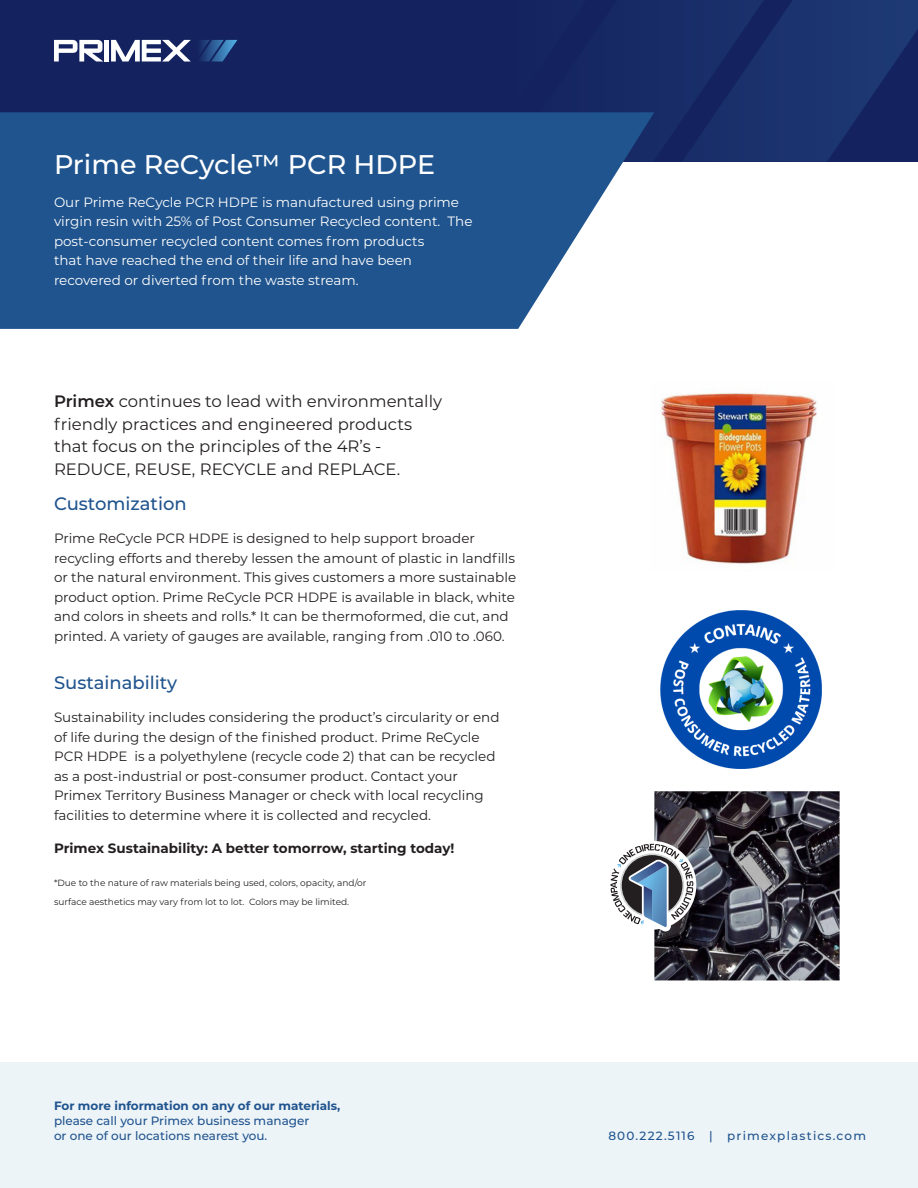
<style>
.page{position:relative;width:918px;height:1188px;background:#fff}
.page>*{position:absolute;margin:0;border:0;box-sizing:border-box;transform-origin:0 0}
.H1_Title_____white{font:500 27px "Montserrat";color:#fff}
.H2_Subheading_____bl{font:500 18px "Montserrat";color:#20548e}
.Blurb__Big_____black{font:500 18px "Montserrat";color:#20548e}
.Blurb__Big_____black-2{font:16.5px/22.5px "Montserrat";color:#231f20}
.Blurb__Small_____bla{font:13.5px/19.5px "Montserrat";color:#231f20}
.Blurb__Small_____whi{font:13.5px/19.5px "Montserrat";color:#fff}
.Blurb__Small_____bla-2{font:700 13.5px "Montserrat";color:#231f20}
.t1{font:500 12px/15px "Montserrat";color:#20548e}
.t2{font:700 12px "Montserrat";color:#20548e}
.t3{font:500 12px "Montserrat";letter-spacing:.1em;color:#20548e}
.Blurb__Small_____bla-3{font:9px/19.5px "Montserrat";color:#231f20}
.s1{font-weight:600}
</style>
<div class="page">
<img style="left:0;top:0;width:918px;height:162px">
<div style="left:0;top:1063px;width:918px;height:125px;background:#edf4f8"></div>
<svg style="left:54px;top:40px;width:49px;height:22px"></svg>
<div style="left:104px;top:40px;width:5px;height:22px;background:#fff"></div>
<svg style="left:111px;top:40px;width:126px;height:22px"></svg>
<svg style="left:0;top:112px;width:654px;height:217px;background:#356498"></svg>
<img style="left:654px;top:792px;width:185px;height:189px">
<svg style="left:610px;top:841px;width:86px;height:90px"></svg>
<img style="left:660px;top:610px;width:162px;height:159px">
<img style="left:661px;top:392px;width:156px;height:172px">
<p class="H1_Title_____white" style="left:54px;top:145px;width:383px">Prime ReCycle™ PCR HDPE</p>
<p class="Blurb__Small_____whi" style="left:54px;top:192px;width:420px">Our Prime ReCycle PCR HDPE is manufactured using prime virgin resin with 25% of Post Consumer Recycled content. The post-consumer recycled content comes from products<br>that have reached the end of their life and have been recovered or diverted from the waste stream.</p>
<p class="Blurb__Big_____black-2" style="left:54px;top:390px;width:390px"><span class="s1">Primex</span> continues to lead with environmentally friendly practices and engineered products that focus on the principles of the 4R’s - REDUCE, REUSE, RECYCLE and REPLACE.</p>
<p class="Blurb__Big_____black" style="left:54px;top:491px;width:134px">Customization</p>
<p class="Blurb__Small_____bla" style="left:54px;top:528px;width:464px">Prime ReCycle PCR HDPE is designed to help support broader recycling efforts and thereby lessen the amount of plastic in landfills or the natural environment. This gives customers a more sustainable product option. Prime ReCycle PCR HDPE is available in black, white and colors in sheets and rolls.* It can be thermoformed, die cut, and printed. A variety of gauges are available, ranging from .010 to .060.</p>
<p class="H2_Subheading_____bl" style="left:54px;top:670px;width:125px">Sustainability</p>
<p class="Blurb__Small_____bla" style="left:54px;top:707px;width:447px">Sustainability includes considering the product’s circularity or end of life during the design of the finished product. Prime ReCycle PCR HDPE is a polyethylene (recycle code 2) that can be recycled as a post-industrial or post-consumer product. Contact your Primex Territory Business Manager or check with local recycling facilities to determine where it is collected and recycled.</p>
<p class="Blurb__Small_____bla-2" style="left:54px;top:838px;width:402px">Primex Sustainability: A better tomorrow, starting today!</p>
<p class="Blurb__Small_____bla-3" style="left:54px;top:872px;width:314px">*Due to the nature of raw materials being used, colors, opacity, and/or surface aesthetics may vary from lot to lot. Colors may be limited.</p>
<p class="t2" style="left:54px;top:1097px;width:288px">For more information on any of our materials,</p>
<p class="t1" style="left:54px;top:1113px;width:257px">please call your Primex business manager or one of our locations nearest you.</p>
<p class="t3" style="left:608px;top:1128px;width:259px">800.222.5116 | primexplastics.com</p>
</div>
